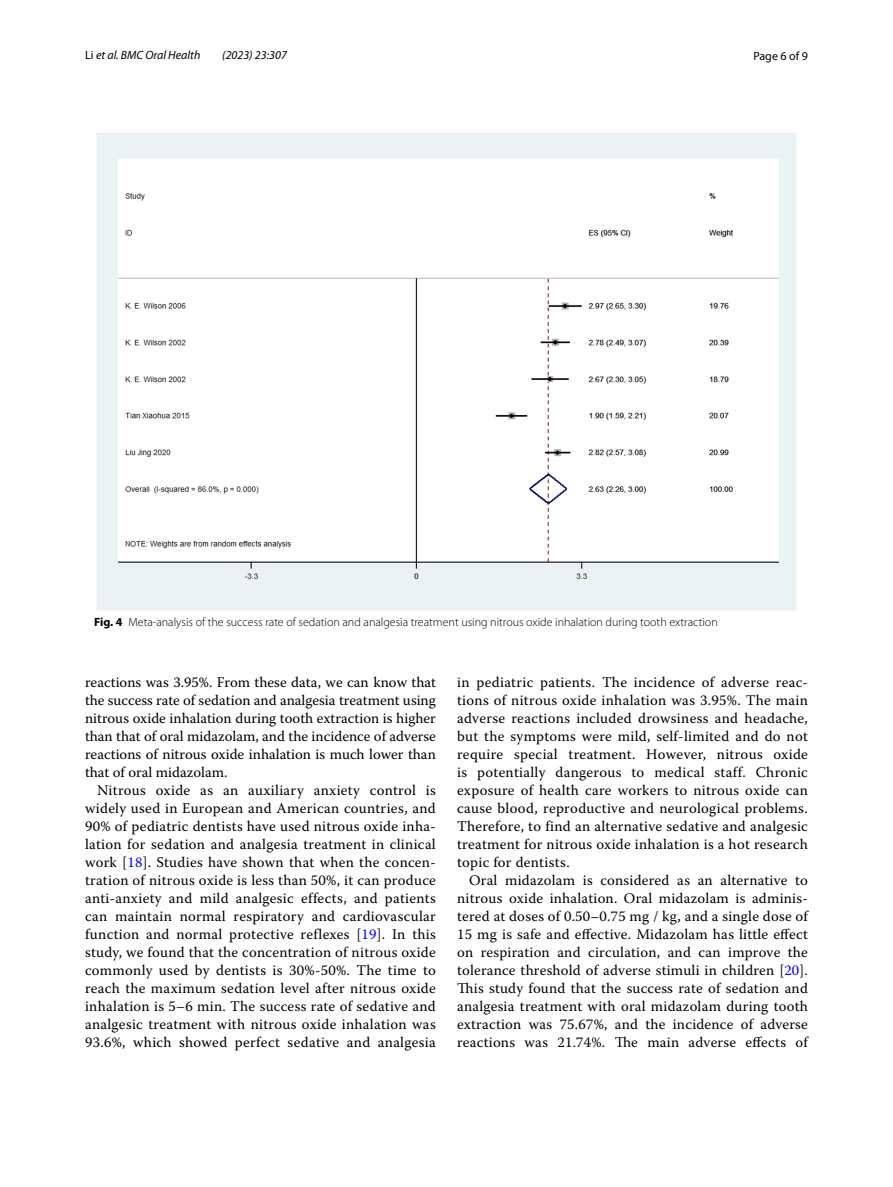
<style>
.page{position:relative;width:893px;height:1187px;background:#fff}
.page>*{position:absolute;margin:0;border:0;box-sizing:border-box;transform-origin:0 0}
.t1{font:14.7px/18px "Warnock Pro";letter-spacing:.015em;color:#000;text-align:justify}
.t2{font:300 12px "Myriad Pro";color:#000}
.t3{font:italic 12px "Myriad Pro";color:#000}
.t4{font:12px "Myriad Pro";color:#000}
.s1{font-style:normal}
.s2{font-weight:700}
.s3{color:#00f}
</style>
<div class="page">
<img style="left:97px;top:133px;width:699px;height:477px">
<p class="t3" style="left:85px;top:48px;width:117px"><span class="s1">Li</span> et al. BMC Oral Health</p>
<p class="t3" style="left:222px;top:48px;width:66px">(2023) 23:307</p>
<p class="t4" style="left:753px;top:48px;width:56px">Page 6 of 9</p>
<p class="t2" style="left:94px;top:615px;width:625px"><span class="s2">Fig. 4</span> Meta-analysis of the success rate of sedation and analgesia treatment using nitrous oxide inhalation during tooth extraction</p>
<p class="t1" style="left:85px;top:672px;width:352px">reactions was 3.95%. From these data, we can know that the success rate of sedation and analgesia treatment using nitrous oxide inhalation during tooth extraction is higher than that of oral midazolam, and the incidence of adverse reactions of nitrous oxide inhalation is much lower than that of oral midazolam.</p>
<p class="t1" style="left:85px;top:780px;width:352px;text-indent:12px">Nitrous oxide as an auxiliary anxiety control is widely used in European and American countries, and 90% of pediatric dentists have used nitrous oxide inha&shy;lation for sedation and analgesia treatment in clinical work [<span class="s3">18</span>]. Studies have shown that when the concen&shy;tration of nitrous oxide is less than 50%, it can produce anti-anxiety and mild analgesic effects, and patients can maintain normal respiratory and cardiovascular function and normal protective reflexes [<span class="s3">19</span>]. In this study, we found that the concentration of nitrous oxide commonly used by dentists is 30%-50%. The time to reach the maximum sedation level after nitrous oxide inhalation is 5–6 min. The success rate of sedative and analgesic treatment with nitrous oxide inhalation was 93.6%, which showed perfect sedative and analgesia</p>
<p class="t1" style="left:457px;top:672px;width:352px">in pediatric patients. The incidence of adverse reac&shy;tions of nitrous oxide inhalation was 3.95%. The main adverse reactions included drowsiness and headache, but the symptoms were mild, self-limited and do not require special treatment. However, nitrous oxide is potentially dangerous to medical staff. Chronic exposure of health care workers to nitrous oxide can cause blood, reproductive and neurological problems.<br>Therefore, to find an alternative sedative and analgesic treatment for nitrous oxide inhalation is a hot research topic for dentists.</p>
<p class="t1" style="left:457px;top:870px;width:352px;text-indent:12px">Oral midazolam is considered as an alternative to nitrous oxide inhalation. Oral midazolam is adminis&shy;tered at doses of 0.50–0.75 mg / kg, and a single dose of 15 mg is safe and effective. Midazolam has little effect on respiration and circulation, and can improve the tolerance threshold of adverse stimuli in children [<span class="s3">20</span>].<br>This study found that the success rate of sedation and analgesia treatment with oral midazolam during tooth extraction was 75.67%, and the incidence of adverse reactions was 21.74%. The main adverse effects of</p>
</div>
